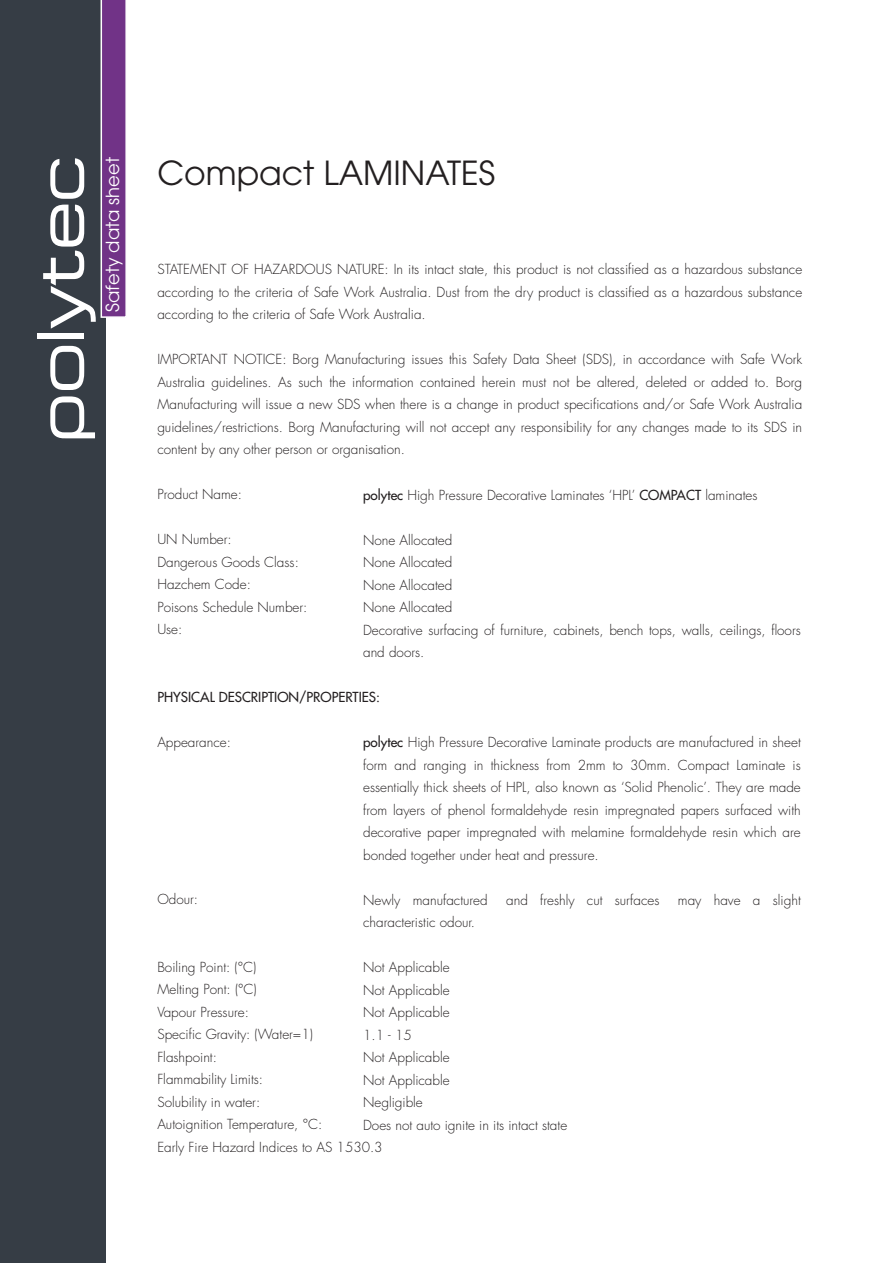
<style>
.page{position:relative;width:893px;height:1263px;background:#fff}
.page>*{position:absolute;margin:0;border:0;box-sizing:border-box;transform-origin:0 0}
.t1{font:33px "Avant Garde";color:#231f20}
.t2{font:18px "Avant Garde";color:#fff}
.t3{font:300 13.5px/22.5px "Futura";color:#231f20}
.t4{font:13.5px "Futura";color:#231f20}
.s1{font-weight:400}
</style>
<div class="page">
<div style="left:0;top:0;width:105px;height:1263px;background:#363d45"></div>
<svg style="left:43px;top:0;width:83px;height:329px"></svg>
<svg style="left:50px;top:346px;width:45px;height:92px"></svg>
<div style="left:37px;top:333px;width:47px;height:6px;background:#fff"></div>
<h2 class="t2" style="left:106px;top:312px;width:156px;rotate:-90deg">Safety data sheet</h2>
<h1 class="t1" style="left:157px;top:161px;width:339px">Compact LAMINATES</h1>
<p class="t3" style="left:157px;top:259px;width:646px;text-align:justify">STATEMENT OF HAZARDOUS NATURE: In its intact state, this product is not classified as a hazardous substance according to the criteria of Safe Work Australia. Dust from the dry product is classified as a hazardous substance according to the criteria of Safe Work Australia.</p>
<p class="t3" style="left:157px;top:349px;width:646px;text-align:justify">IMPORTANT NOTICE: Borg Manufacturing issues this Safety Data Sheet (SDS), in accordance with Safe Work Australia guidelines. As such the information contained herein must not be altered, deleted or added to. Borg Manufacturing will issue a new SDS when there is a change in product specifications and/or Safe Work Australia guidelines/restrictions. Borg Manufacturing will not accept any responsibility for any changes made to its SDS in content by any other person or organisation.</p>
<p class="t3" style="left:157px;top:484px;width:86px">Product Name:</p>
<p class="t3" style="left:157px;top:529px;width:152px">UN Number:<br>Dangerous Goods Class:<br>Hazchem Code:<br>Poisons Schedule Number:<br>Use:</p>
<p class="t3" style="left:363px;top:485px;width:396px"><span class="s1">polytec</span> High Pressure Decorative Laminates ‘HPL’ <span class="s1">COMPACT</span> laminates</p>
<p class="t3" style="left:363px;top:530px;width:439px">None Allocated<br>None Allocated<br>None Allocated<br>None Allocated<br>Decorative surfacing of furniture, cabinets, bench tops, walls, ceilings, floors and doors.</p>
<p class="t4" style="left:157px;top:690px;width:224px">PHYSICAL DESCRIPTION/PROPERTIES:</p>
<p class="t3" style="left:157px;top:732px;width:75px">Appearance:</p>
<p class="t3" style="left:363px;top:732px;width:439px;text-align:justify"><span class="s1">polytec</span> High Pressure Decorative Laminate products are manufactured in sheet form and ranging in thickness from 2mm to 30mm. Compact Laminate is essentially thick sheets of HPL, also known as ‘Solid Phenolic’. They are made from layers of phenol formaldehyde resin impregnated papers surfaced with decorative paper impregnated with melamine formaldehyde resin which are bonded together under heat and pressure.</p>
<p class="t3" style="left:363px;top:890px;width:126px">Newly manufactured</p>
<p class="t3" style="left:506px;top:890px;width:155px">and freshly cut surfaces</p>
<p class="t3" style="left:678px;top:890px;width:124px">may have a slight</p>
<p class="t3" style="left:363px;top:912px;width:113px">characteristic odour.</p>
<p class="t3" style="left:363px;top:957px;width:206px">Not Applicable<br>Not Applicable<br>Not Applicable<br>1.1 - 15<br>Not Applicable<br>Not Applicable<br>Negligible<br>Does not auto ignite in its intact state</p>
<p class="t3" style="left:157px;top:889px;width:42px">Odour:</p>
<p class="t3" style="left:157px;top:957px;width:227px">Boiling Point: (°C)<br>Melting Pont: (°C)<br>Vapour Pressure:<br>Specific Gravity: (Water=1)<br>Flashpoint:<br>Flammability Limits:<br>Solubility in water:<br>Autoignition Temperature, °C:<br>Early Fire Hazard Indices to AS 1530.3</p>
</div>
